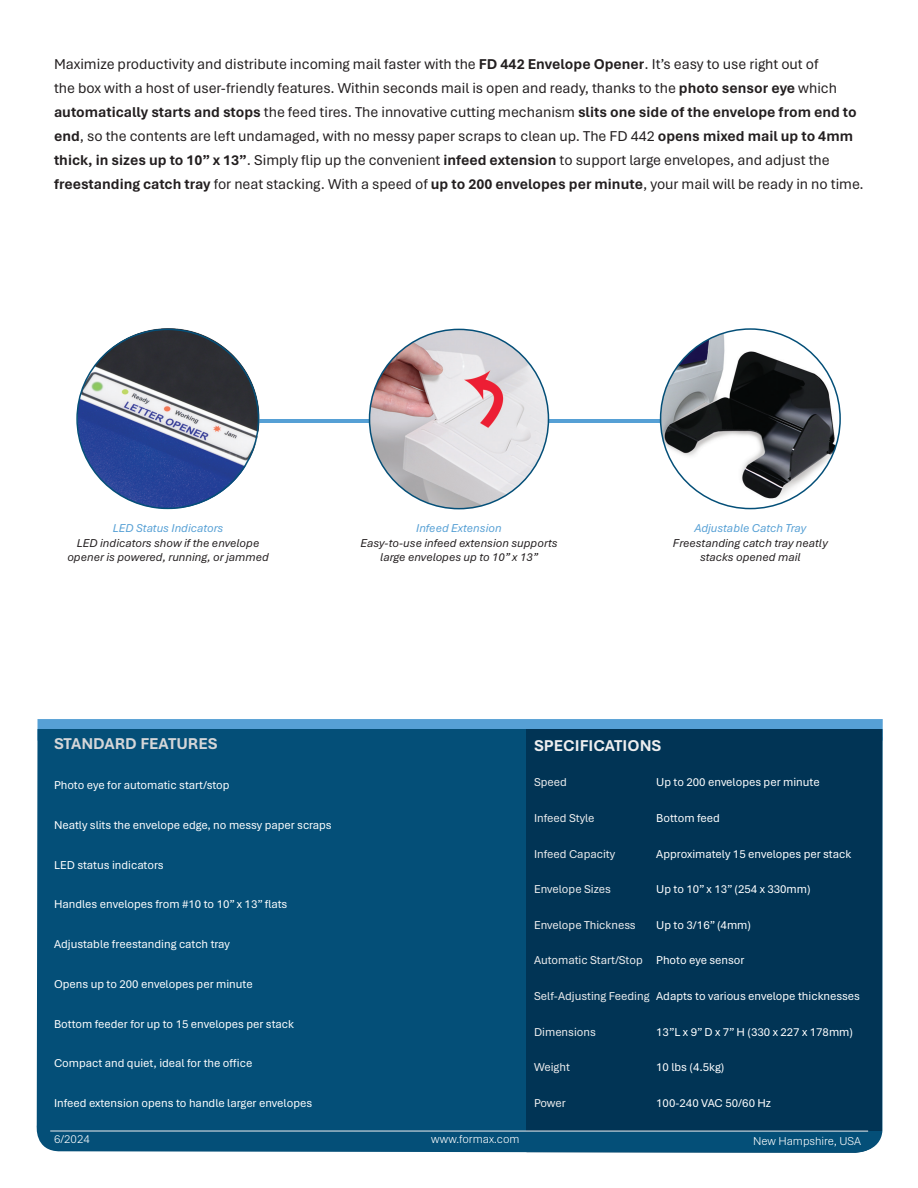
<style>
.page{position:relative;width:918px;height:1188px;background:#fff}
.page>*{position:absolute;margin:0;border:0;box-sizing:border-box;transform-origin:0 0}
.t1{font:700 16.5px "Aptos";color:#d5d6d8}
.t2{font:700 16.5px "Aptos";color:#eeeeef}
.t3{font:15px/24px "Aptos";color:#231f20}
.t4{font:12px "Aptos";color:#fff}
.t5{font:italic 12px/14.4px "Aptos";color:#231f20;text-align:center}
.t6{font:12px "Aptos";color:#eeeeef}
.t7{font:italic 12px "Aptos";color:#56a0d5}
.t8{font:300 12px "Aptos";color:#fff}
.s1{font-weight:700}
</style>
<div class="page">
<div style="left:38px;top:719px;width:845px;height:22px;background:#56a0d5"></div>
<div style="left:36px;top:729px;width:847px;height:424px;background:#044f78"></div>
<div style="left:526px;top:729px;width:356px;height:402px;background:#013455"></div>
<hr style="left:50px;top:1131px;width:818px;height:1px;background:#eeeeef">
<hr style="left:87px;top:419px;width:705px;height:4px;background:#56a0d5">
<img style="left:76px;top:328px;width:184px;height:182px">
<img style="left:370px;top:329px;width:178px;height:180px;border-radius:90px">
<img style="left:661px;top:329px;width:179px;height:180px;border-radius:90px">
<p class="t3" style="left:54px;top:51px;width:811px">Maximize productivity and distribute incoming mail faster with the <span class="s1">FD 442 Envelope Opener</span>. It’s easy to use right out of<br>the box with a host of user-friendly features. Within seconds mail is open and ready, thanks to the <span class="s1">photo sensor eye</span> which <span class="s1">automatically starts and stops</span> the feed tires. The innovative cutting mechanism <span class="s1">slits one side of the envelope from end to end</span>, so the contents are left undamaged, with no messy paper scraps to clean up. The FD 442 <span class="s1">opens mixed mail up to 4mm thick, in sizes up to 10” x 13”</span>. Simply flip up the convenient <span class="s1">infeed extension</span> to support large envelopes, and adjust the <span class="s1">freestanding catch tray</span> for neat stacking. With a speed of <span class="s1">up to 200 envelopes per minute</span>, your mail will be ready in no time.</p>
<p class="t7" style="left:113px;top:520px;width:112px">LED Status Indicators</p>
<p class="t5" style="left:67px;top:535px;width:203px">LED indicators show if the envelope opener is powered, running, or jammed</p>
<p class="t7" style="left:416px;top:520px;width:87px">Infeed Extension</p>
<p class="t5" style="left:360px;top:535px;width:199px">Easy-to-use infeed extension supports large envelopes up to 10” x 13”</p>
<p class="t7" style="left:694px;top:520px;width:113px">Adjustable Catch Tray</p>
<p class="t5" style="left:673px;top:535px;width:156px">Freestanding catch tray neatly stacks opened mail</p>
<p class="t1" style="left:54px;top:733px;width:165px">STANDARD FEATURES</p>
<p class="t4" style="left:54px;top:777px;width:177px">Photo eye for automatic start/stop</p>
<p class="t4" style="left:54px;top:817px;width:279px">Neatly slits the envelope edge, no messy paper scraps</p>
<p class="t4" style="left:54px;top:856px;width:111px">LED status indicators</p>
<p class="t4" style="left:54px;top:896px;width:235px">Handles envelopes from #10 to 10” x 13” flats</p>
<p class="t4" style="left:54px;top:936px;width:178px">Adjustable freestanding catch tray</p>
<p class="t4" style="left:54px;top:976px;width:200px">Opens up to 200 envelopes per minute</p>
<p class="t4" style="left:54px;top:1015px;width:242px">Bottom feeder for up to 15 envelopes per stack</p>
<p class="t4" style="left:54px;top:1055px;width:200px">Compact and quiet, ideal for the office</p>
<p class="t4" style="left:54px;top:1095px;width:260px">Infeed extension opens to handle larger envelopes</p>
<p class="t2" style="left:534px;top:734px;width:129px">SPECIFICATIONS</p>
<p class="t6" style="left:534px;top:774px;width:34px">Speed</p>
<p class="t4" style="left:656px;top:774px;width:165px">Up to 200 envelopes per minute</p>
<p class="t6" style="left:534px;top:810px;width:62px">Infeed Style</p>
<p class="t4" style="left:656px;top:810px;width:65px">Bottom feed</p>
<p class="t6" style="left:534px;top:845px;width:83px">Infeed Capacity</p>
<p class="t4" style="left:656px;top:845px;width:197px">Approximately 15 envelopes per stack</p>
<p class="t6" style="left:534px;top:881px;width:78px">Envelope Sizes</p>
<p class="t4" style="left:656px;top:881px;width:156px">Up to 10” x 13” (254 x 330mm)</p>
<p class="t6" style="left:534px;top:917px;width:103px">Envelope Thickness</p>
<p class="t4" style="left:656px;top:917px;width:96px">Up to 3/16” (4mm)</p>
<p class="t6" style="left:534px;top:952px;width:110px">Automatic Start/Stop</p>
<p class="t4" style="left:656px;top:952px;width:90px">Photo eye sensor</p>
<p class="t6" style="left:534px;top:988px;width:117px">Self-Adjusting Feeding</p>
<p class="t4" style="left:656px;top:988px;width:205px">Adapts to various envelope thicknesses</p>
<p class="t6" style="left:534px;top:1024px;width:64px">Dimensions</p>
<p class="t4" style="left:656px;top:1024px;width:198px">13”L x 9” D x 7” H (330 x 227 x 178mm)</p>
<p class="t6" style="left:534px;top:1059px;width:37px">Weight</p>
<p class="t4" style="left:656px;top:1059px;width:70px">10 lbs (4.5kg)</p>
<p class="t6" style="left:534px;top:1095px;width:33px">Power</p>
<p class="t4" style="left:656px;top:1095px;width:117px">100-240 VAC 50/60 Hz</p>
<p class="t8" style="left:54px;top:1131px;width:37px">6/2024</p>
<p class="t8" style="left:431px;top:1131px;width:90px">www.formax.com</p>
<p class="t8" style="left:753px;top:1133px;width:109px">New Hampshire, USA</p>
</div>
